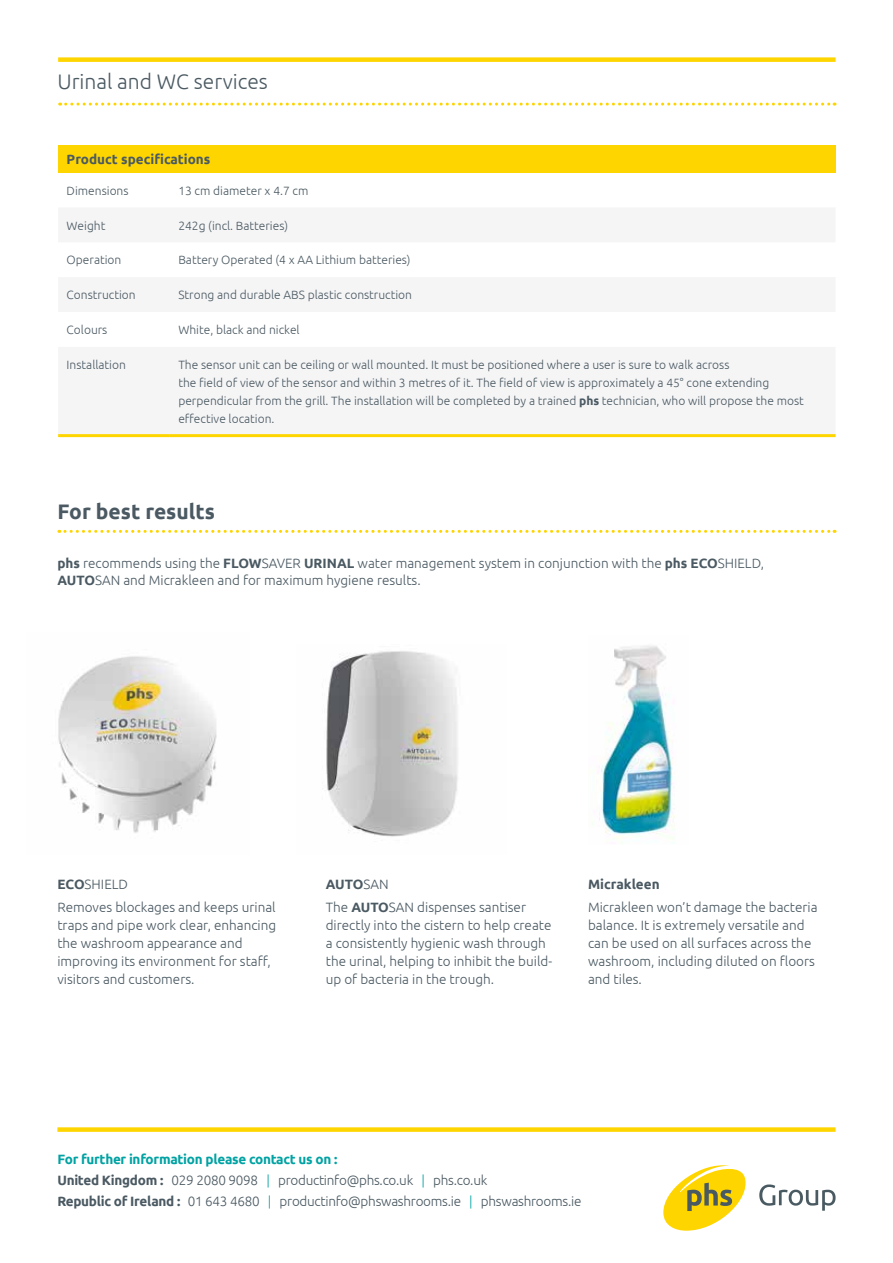
<style>
.page{position:relative;width:893px;height:1263px;background:#fff}
.page>*{position:absolute;margin:0;border:0;box-sizing:border-box;transform-origin:0 0}
.t1{font:300 21px "Ubuntu";color:#4a5962}
.t2{font:700 21px "Ubuntu";color:#4a5962}
.t3{font:300 13.5px/18px "Ubuntu";color:#4a5962}
.t4{font:300 13.5px/21px "Ubuntu";letter-spacing:-.02em;color:#4a5962}
.t5{font:700 13.5px "Ubuntu";color:#4a5a62}
.t6{font:700 13.5px "Ubuntu";color:#4a5962}
.t7{font:300 12px/18px "Ubuntu";color:#4a5962}
.s1{font-weight:700}
.s2{font-weight:700;color:#00a2a3}
.s3{color:#00a2a3}
</style>
<div class="page">
<div style="left:58px;top:145px;width:778px;height:28px;background:#ffd500"></div>
<hr style="left:58px;top:434px;width:112px;height:3px;background:#ffd500">
<hr style="left:170px;top:434px;width:666px;height:3px;background:#ffd500">
<div style="left:58px;top:57px;width:778px;height:5px;background:#ffd500"></div>
<svg style="left:60px;top:103px;width:775px;height:3px"></svg>
<img style="left:58px;top:656px;width:159px;height:177px">
<img style="left:599px;top:645px;width:76px;height:194px">
<img style="left:322px;top:651px;width:136px;height:186px">
<svg style="left:59px;top:530px;width:776px;height:3px"></svg>
<svg style="left:663px;top:1165px;width:83px;height:66px"></svg>
<svg style="left:759px;top:1184px;width:77px;height:27px"></svg>
<div style="left:57px;top:1127px;width:779px;height:5px;background:#ffd500"></div>
<h1 class="t1" style="left:57px;top:69px;width:212px">Urinal and WC services</h1>
<p class="t5" style="left:67px;top:151px;width:145px">Product specifications</p>
<p class="t7" style="left:67px;top:181px;width:63px">Dimensions</p>
<p class="t7" style="left:178px;top:181px;width:132px">13 cm diameter x 4.7 cm</p>
<p class="t7" style="left:67px;top:216px;width:40px">Weight</p>
<p class="t7" style="left:178px;top:216px;width:111px">242g (incl. Batteries)</p>
<p class="t7" style="left:67px;top:251px;width:56px">Operation</p>
<p class="t7" style="left:178px;top:251px;width:234px">Battery Operated (4 x AA Lithium batteries)</p>
<p class="t7" style="left:67px;top:286px;width:71px">Construction</p>
<p class="t7" style="left:178px;top:286px;width:235px">Strong and durable ABS plastic construction</p>
<p class="t7" style="left:67px;top:320px;width:42px">Colours</p>
<p class="t7" style="left:178px;top:320px;width:123px">White, black and nickel</p>
<p class="t7" style="left:67px;top:355px;width:61px">Installation</p>
<p class="t7" style="left:178px;top:355px;width:627px">The sensor unit can be ceiling or wall mounted. It must be positioned where a user is sure to walk across<br>the field of view of the sensor and within 3 metres of it. The field of view is approximately a 45° cone extending perpendicular from the grill. The installation will be completed by a trained <span class="s1">phs</span> technician, who will propose the most effective location.</p>
<h1 class="t2" style="left:57px;top:498px;width:159px">For best results</h1>
<p class="t3" style="left:57px;top:553px;width:708px"><span class="s1">phs</span> recommends using the <span class="s1">FLOW</span>SAVER <span class="s1">URINAL</span> water management system in conjunction with the <span class="s1">phs ECO</span>SHIELD,<br><span class="s1">AUTO</span>SAN and Micrakleen and for maximum hygiene results.</p>
<p class="t3" style="left:57px;top:873px;width:220px;line-height:22.2px"><span class="s1">ECO</span>SHIELD<br>Removes blockages and keeps urinal</p>
<p class="t3" style="left:57px;top:915px;width:220px">traps and pipe work clear, enhancing the washroom appearance and improving its environment for staff, visitors and customers.</p>
<p class="t3" style="left:326px;top:873px;width:202px;line-height:22.2px"><span class="s1">AUTO</span>SAN<br>The <span class="s1">AUTO</span>SAN dispenses santiser</p>
<p class="t3" style="left:326px;top:915px;width:228px">directly into the cistern to help create a consistently hygienic wash through the urinal, helping to inhibit the build&shy;up of bacteria in the trough.</p>
<p class="t6" style="left:588px;top:876px;width:73px">Micrakleen</p>
<p class="t3" style="left:588px;top:897px;width:231px">Micrakleen won’t damage the bacteria balance. It is extremely versatile and can be used on all surfaces across the washroom, including diluted on floors and tiles.</p>
<p class="t4" style="left:57px;top:1148px;width:525px"><span class="s2">For further information please contact us on :<br></span><span class="s1">United Kingdom :</span> 029 2080 9098 <span class="s3">|</span> productinfo@phs.co.uk <span class="s3">|</span> phs.co.uk<br><span class="s1">Republic of Ireland :</span> 01 643 4680 <span class="s3">|</span> productinfo@phswashrooms.ie <span class="s3">|</span> phswashrooms.ie</p>
</div>
